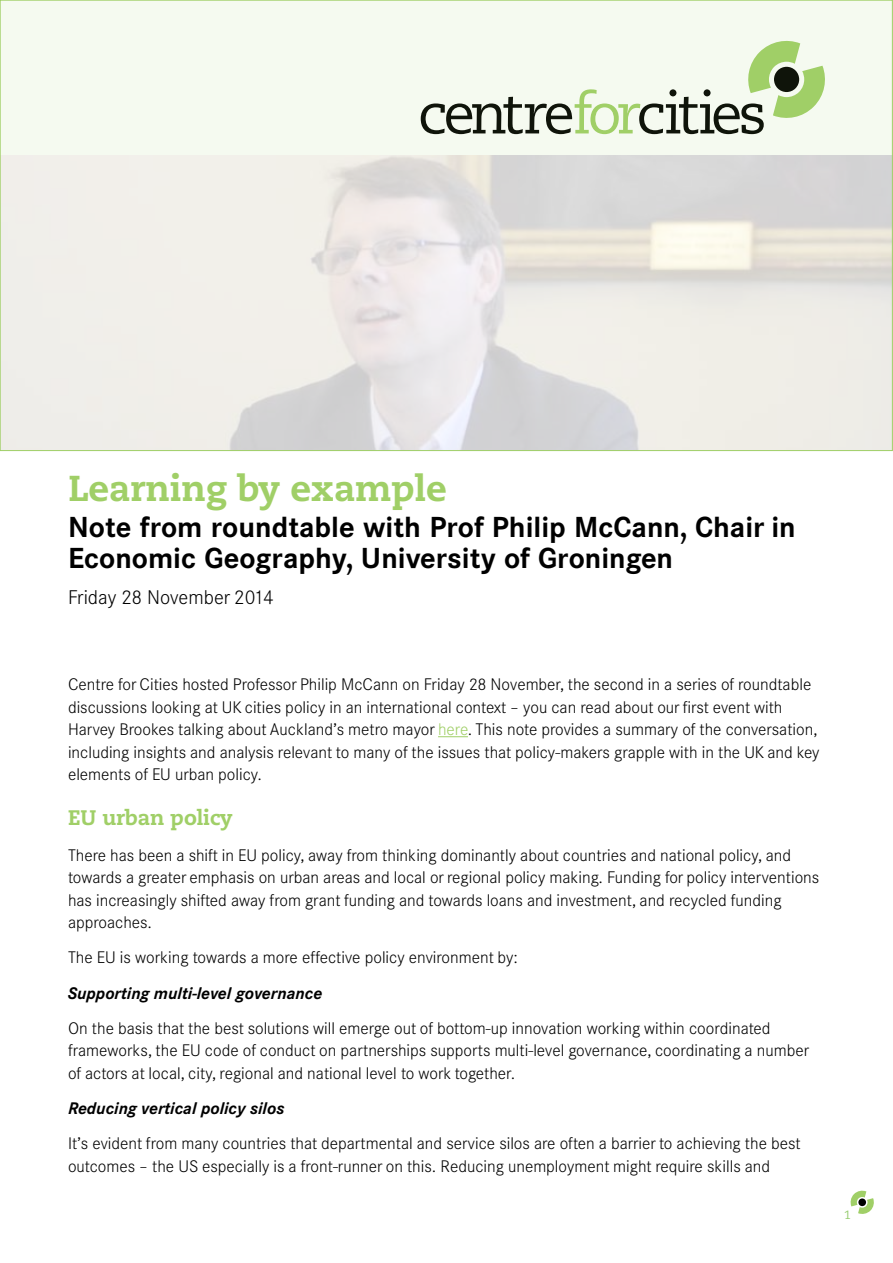
<style>
.page{position:relative;width:893px;height:1263px;background:#fff}
.page>*{position:absolute;margin:0;border:0;box-sizing:border-box;transform-origin:0 0}
.t1{font:800 36px "Caecilia LT Std";letter-spacing:-.005em;color:#a0cf67}
.t2{font:700 28.5px/31.5px "Corporate SBQ";color:#000}
.t3{font:800 21px "Caecilia LT Std";letter-spacing:-.005em;color:#a0cf67}
.t4{font:300 19.5px "Corporate SBQ";color:#000}
.t5{font:300 16.5px/22.5px "Corporate SBQ";color:#000}
.t6{font:italic 700 16.5px "Corporate SBQ";color:#000}
.t7{font:12px "Caecilia LT Std";color:#95cb6e}
.s1{color:#a0cf67}
</style>
<div class="page">
<hr style="left:438px;top:736px;width:30px;height:1px;background:#a0cf67">
<svg style="left:2px;top:0;width:891px;height:155px;fill:#f5faf0"></svg>
<svg style="left:850px;top:1190px;width:24px;height:24px"></svg>
<h1 class="t1" style="left:68px;top:466px;width:380px">Learning by example</h1>
<h2 class="t2" style="left:68px;top:511px;width:729px">Note from roundtable with Prof Philip McCann, Chair in<br>Economic Geography, University of Groningen</h2>
<p class="t4" style="left:68px;top:586px;width:207px">Friday 28 November 2014</p>
<p class="t5" style="left:68px;top:673px;width:753px">Centre for Cities hosted Professor Philip McCann on Friday 28 November, the second in a series of roundtable discussions looking at UK cities policy in an international context – you can read about our first event with Harvey Brookes talking about Auckland’s metro mayor <span class="s1">here</span>. This note provides a summary of the conversation, including insights and analysis relevant to many of the issues that policy-makers grapple with in the UK and key elements of EU urban policy.</p>
<p class="t3" style="left:68px;top:805px;width:166px">EU urban policy</p>
<p class="t5" style="left:68px;top:844px;width:753px">There has been a shift in EU policy, away from thinking dominantly about countries and national policy, and towards a greater emphasis on urban areas and local or regional policy making. Funding for policy interventions has increasingly shifted away from grant funding and towards loans and investment, and recycled funding approaches.</p>
<p class="t5" style="left:68px;top:946px;width:451px">The EU is working towards a more effective policy environment by:</p>
<p class="t6" style="left:68px;top:982px;width:256px">Supporting multi-level governance</p>
<p class="t5" style="left:68px;top:1017px;width:743px">On the basis that the best solutions will emerge out of bottom-up innovation working within coordinated frameworks, the EU code of conduct on partnerships supports multi-level governance, coordinating a number of actors at local, city, regional and national level to work together.</p>
<p class="t6" style="left:68px;top:1098px;width:218px">Reducing vertical policy silos</p>
<p class="t5" style="left:68px;top:1133px;width:734px">It’s evident from many countries that departmental and service silos are often a barrier to achieving the best outcomes – the US especially is a front-runner on this. Reducing unemployment might require skills and</p>
<p class="t7" style="left:844px;top:1208px;width:8px">1</p>
</div>
